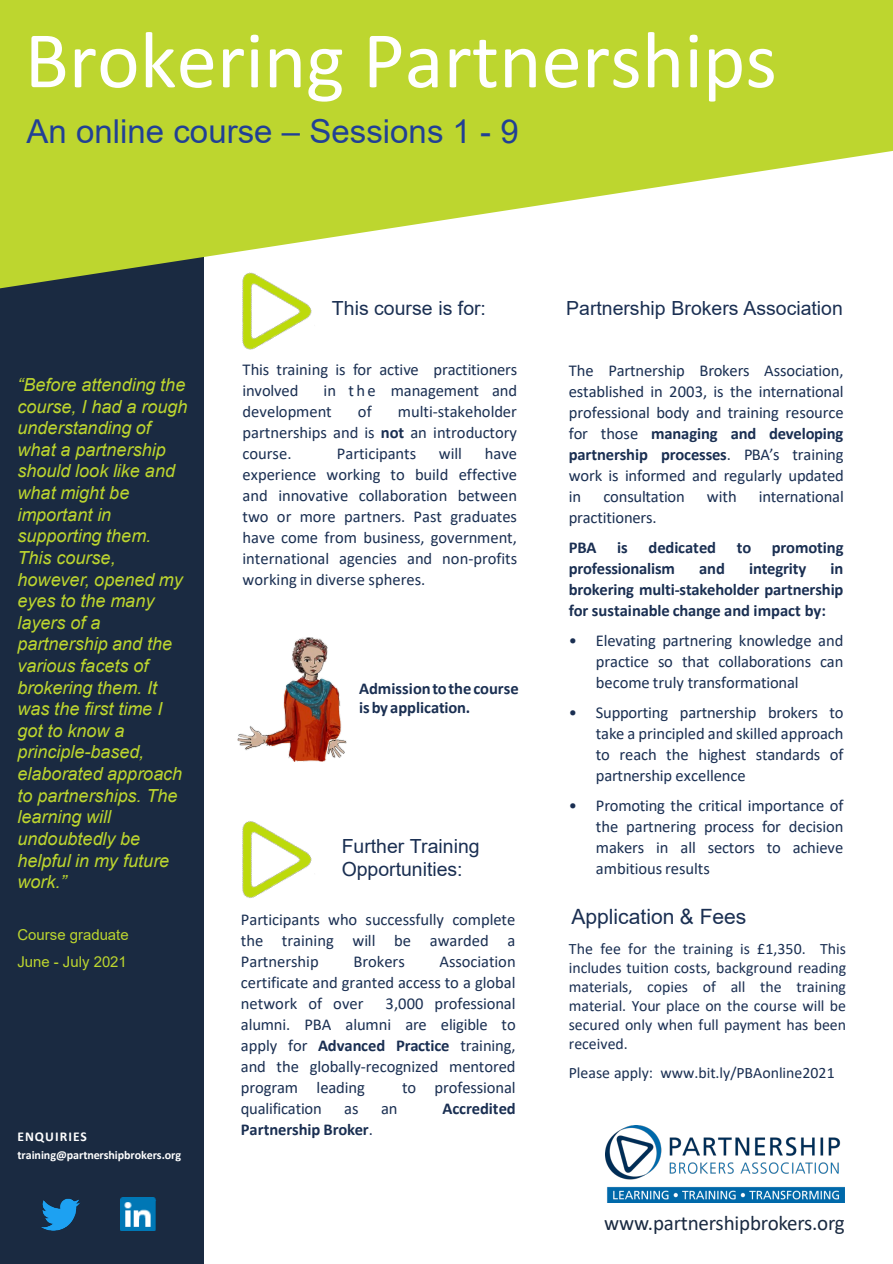
<style>
.page{position:relative;width:893px;height:1264px;background:#fff}
.page>*{position:absolute;margin:0;border:0;box-sizing:border-box;transform-origin:0 0}
.t1{font:81px "Calibri";color:#fff}
.t2{font:33px "Arial";color:#214095}
.t3{font:21px "Calibri";letter-spacing:-.01em;color:#1a2a41}
.t4{font:21px "Arial";color:#1a2f52}
.t5{font:19.5px/23.4px "Arial";color:#1a2f52}
.t6{font:italic 18px/21.6px "Arial";letter-spacing:.005em;color:#bdd62f}
.t7{font:16.5px/21px "Calibri";letter-spacing:-.005em;color:#1a2f52;text-align:justify}
.t8{font:700 16.5px/21px "Calibri";letter-spacing:-.005em;color:#1a2f52;text-align:justify}
.t9{font:15.9px/18.9px "Calibri";color:#1a2f52;text-align:justify}
.t10{font:15px "Arial";color:#bdd62f}
.t11{font:700 13.5px "Calibri";letter-spacing:.08em;color:#fff}
.t12{font:700 12px "Calibri";letter-spacing:-.005em;color:#fff}
.s1{font-weight:700}
.s2{font-weight:400}
</style>
<div class="page">
<div style="left:0;top:0;width:203px;height:1263px;background:#1a2a41"></div>
<svg style="left:0;top:0;width:892px;height:288px;fill:#bdd62f"></svg>
<img style="left:237px;top:637px;width:109px;height:124px">
<img style="left:120px;top:1197px;width:36px;height:33px">
<img style="left:41px;top:1198px;width:39px;height:33px">
<img style="left:200px;top:250px;width:129px;height:131px">
<img style="left:203px;top:798px;width:109px;height:131px">
<img style="left:605px;top:1125px;width:239px;height:76px">
<h2 class="t1" style="left:25px;top:4px;width:753px">Brokering Partnerships</h2>
<p class="t2" style="left:26px;top:109px;width:493px">An online course – Sessions 1 - 9</p>
<p class="t6" style="left:17px;top:374px;width:171px">“Before attending the course, I had a rough understanding of what a partnership should look like and what might be important in supporting them.<br>This course, however, opened my eyes to the many layers of a partnership and the various facets of brokering them. It was the first time I got to know a principle-based, elaborated approach to partnerships. The learning will undoubtedly be helpful in my future work.”</p>
<p class="t10" style="left:17px;top:924px;width:113px">Course graduate</p>
<p class="t10" style="left:17px;top:951px;width:111px">June - July 2021</p>
<p class="t11" style="left:17px;top:1126px;width:71px">ENQUIRIES</p>
<p class="t12" style="left:17px;top:1145px;width:165px">training@partnershipbrokers.org</p>
<p class="t5" style="left:332px;top:296px;width:156px">This course is for:</p>
<p class="t7" style="left:242px;top:358px;width:276px">This training is for active practitioners involved</p>
<p class="t7" style="left:242px;top:379px;width:276px;text-indent:81px">in the management and development</p>
<p class="t7" style="left:358px;top:400px;width:15px">of</p>
<p class="t7" style="left:242px;top:400px;width:276px;text-indent:155px">multi-stakeholder partnerships and is <span class="s1">not</span> an introductory course.</p>
<p class="t7" style="left:242px;top:442px;width:276px;text-indent:242px">have experience working to build effective and innovative collaboration between two or more partners. Past graduates have come from business, government, international agencies and non-profits working in diverse spheres.</p>
<p class="t7" style="left:337px;top:442px;width:81px">Participants</p>
<p class="t7" style="left:439px;top:442px;width:25px">will</p>
<p class="t8" style="left:359px;top:677px;width:161px;line-height:19.8px">Admissiontothecourse isby application.</p>
<p class="t5" style="left:341px;top:833px;width:139px">Further Training<br>Opportunities:</p>
<p class="t7" style="left:241px;top:908px;width:276px">Participants who successfully complete the training will be awarded a Partnership</p>
<p class="t7" style="left:353px;top:950px;width:53px">Brokers</p>
<p class="t7" style="left:241px;top:950px;width:276px;text-indent:199px">Association certificate and granted access to a global network of over</p>
<p class="t7" style="left:241px;top:992px;width:276px;text-indent:145px">3,000 professional alumni. PBA alumni are eligible to apply for <span class="s1">Advanced Practice</span> training, and the globally-recognized mentored program leading</p>
<p class="t7" style="left:402px;top:1076px;width:115px">to professional</p>
<p class="t7" style="left:241px;top:1097px;width:83px">qualification</p>
<p class="t7" style="left:344px;top:1097px;width:16px">as</p>
<p class="t7" style="left:381px;top:1097px;width:18px">an</p>
<p class="t8" style="left:442px;top:1097px;width:75px">Accredited</p>
<p class="t8" style="left:241px;top:1118px;width:133px">Partnership Broker<span class="s2">.</span></p>
<p class="t5" style="left:566px;top:296px;width:278px">Partnership Brokers Association</p>
<p class="t7" style="left:568px;top:360px;width:276px">The Partnership Brokers Association, established in 2003, is the international professional body and training resource for those <span class="s1">managing and developing partnership processes</span>. PBA’s training work is informed and regularly updated in</p>
<p class="t7" style="left:603px;top:486px;width:83px">consultation</p>
<p class="t7" style="left:707px;top:486px;width:31px">with</p>
<p class="t7" style="left:758px;top:486px;width:86px">international</p>
<p class="t7" style="left:568px;top:507px;width:89px">practitioners.</p>
<p class="t8" style="left:568px;top:537px;width:60px">PBA is</p>
<p class="t8" style="left:648px;top:537px;width:69px">dedicated</p>
<p class="t8" style="left:736px;top:537px;width:108px">to promoting</p>
<p class="t8" style="left:568px;top:558px;width:108px">professionalism</p>
<p class="t8" style="left:699px;top:558px;width:27px">and</p>
<p class="t8" style="left:749px;top:558px;width:59px">integrity</p>
<p class="t8" style="left:568px;top:558px;width:276px;text-indent:262px">in brokering multi-stakeholder partnership for sustainable change and impact by:</p>
<p class="t7" style="left:595px;top:629px;width:249px;text-indent:-27px">• Elevating partnering knowledge and practice so that collaborations can become truly transformational</p>
<p class="t7" style="left:595px;top:701px;width:249px;text-indent:-27px">• Supporting partnership brokers to take a principled and skilled approach to reach the highest standards of partnership excellence</p>
<p class="t7" style="left:595px;top:794px;width:249px;text-indent:-27px">• Promoting the critical importance of the partnering process for decision makers in all sectors to achieve ambitious results</p>
<p class="t4" style="left:571px;top:901px;width:176px">Application &amp; Fees</p>
<p class="t9" style="left:568px;top:938px;width:279px">The fee for the training is £1,350. This includes tuition costs, background reading materials, copies of all the training material. Your place on the course will be secured only when full payment has been received.</p>
<p class="t9" style="left:568px;top:1062px;width:267px">Please apply: www.bit.ly/PBAonline2021</p>
<p class="t3" style="left:604px;top:1207px;width:242px">www.partnershipbrokers.org</p>
</div>
